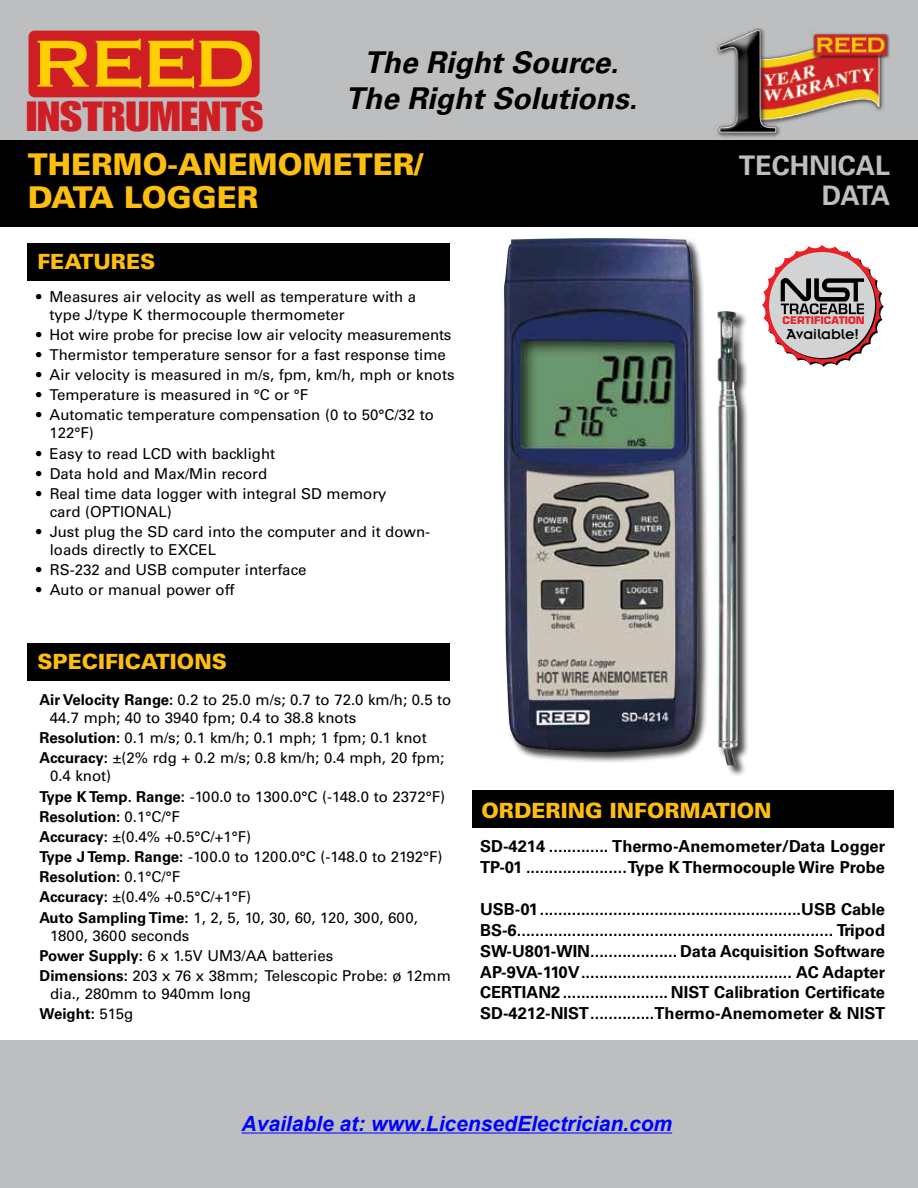
<style>
.page{position:relative;width:918px;height:1188px;background:#fff}
.page>*{position:absolute;margin:0;border:0;box-sizing:border-box;transform-origin:0 0}
.t1{font:41.4px "Impact LT Std";color:#cf1f25;scale:1.2 1}
.t2{font:italic 700 30px/36px "Univers LT Std";color:#000;text-align:center}
.t3{font:900 30px/33px "Univers LT Std";color:#febe10}
.t4{font:700 27px "Univers LT Std";color:#d1d3d4}
.t5{font:700 27px/30px "Univers LT Std";color:#bcbec0;text-align:right}
.t6{font:900 21px "Univers LT Std";color:#febe10}
.t7{font:italic 700 21px "Arial";color:#00f}
.t8{font:700 16.5px/20.9px "Univers LT Std";color:#000}
.t9{font:15.9px "Insignia";color:#000}
.t10{font:15px/20.1px "Univers LT Std";color:#000}
.t11{font:italic 14.25px "ITC Avant Garde Std";color:#000;scale:.93 1}
.t12{font:700 10.35px "Eurostile LT Std";color:#ec2127}
.s1{font-weight:700}
</style>
<div class="page">
<div style="left:0;top:0;width:918px;height:161px;background:#bcbec0"></div>
<div style="left:0;top:1040px;width:918px;height:148px;background:#bcbec0"></div>
<div style="left:29px;top:31px;width:231px;height:66px;background:#cf1f25;border-radius:6px"></div>
<svg style="left:38px;top:41px;width:51px;height:46px"></svg>
<svg style="left:96px;top:39px;width:45px;height:49px"></svg>
<svg style="left:148px;top:39px;width:104px;height:49px"></svg>
<img style="left:716px;top:28px;width:174px;height:109px">
<div style="left:0;top:140px;width:918px;height:86px;background:#000"></div>
<div style="left:503px;top:237px;width:246px;height:540px;background:#000;opacity:.75"></div>
<img style="left:504px;top:238px;width:234px;height:527px">
<div style="left:27px;top:243px;width:423px;height:38px;background:#000"></div>
<div style="left:472px;top:791px;width:422px;height:37px;background:#000"></div>
<div style="left:27px;top:644px;width:423px;height:37px;background:#000"></div>
<svg style="left:762px;top:245px;width:122px;height:122px"></svg>
<hr style="left:242px;top:1133px;width:430px;height:1px;background:#00f">
<h1 class="t1" style="left:26px;top:92px;width:199px">INSTRUMENTS</h1>
<h2 class="t2" style="left:345px;top:45px;width:293px">The Right Source.<br>The Right Solutions.</h2>
<h2 class="t3" style="left:28px;top:147px;width:397px">THERMO-ANEMOMETER/<br>DATA LOGGER</h2>
<h3 class="t6" style="left:38px;top:248px;width:119px">FEATURES</h3>
<p class="t10" style="left:50px;top:287px;width:368px;line-height:18px;text-indent:-14px">• Measures air velocity as well as temperature with a type J/type K thermocouple thermometer</p>
<p class="t10" style="left:36px;top:324px;width:417px">• Hot wire probe for precise low air velocity measurements</p>
<p class="t10" style="left:36px;top:345px;width:411px">• Thermistor temperature sensor for a fast response time</p>
<p class="t10" style="left:36px;top:365px;width:420px">• Air velocity is measured in m/s, fpm, km/h, mph or knots</p>
<p class="t10" style="left:36px;top:385px;width:274px">• Temperature is measured in °C or °F</p>
<p class="t10" style="left:50px;top:406px;width:386px;line-height:18px;text-indent:-14px">• Automatic temperature compensation (0 to 50°C/32 to<br>122°F)</p>
<p class="t10" style="left:36px;top:443px;width:241px">• Easy to read LCD with backlight</p>
<p class="t10" style="left:36px;top:463px;width:233px">• Data hold and Max/Min record</p>
<p class="t10" style="left:50px;top:485px;width:338px;line-height:18px;text-indent:-14px">• Real time data logger with integral SD memory card (OPTIONAL)</p>
<p class="t10" style="left:50px;top:523px;width:382px;line-height:18px;text-indent:-14px">• Just plug the SD card into the computer and it down&shy;loads directly to EXCEL</p>
<p class="t10" style="left:36px;top:560px;width:272px">• RS-232 and USB computer interface</p>
<p class="t10" style="left:36px;top:580px;width:200px">• Auto or manual power off</p>
<p class="t11" style="left:192px;top:316px;width:183px">Only if you REALLY need them:</p>
<h3 class="t6" style="left:38px;top:648px;width:191px">SPECIFICATIONS</h3>
<h3 class="t4" style="left:663px;top:150px;width:229px">TECHNICAL DATA</h3>
<h3 class="t5" style="left:739px;top:151px;width:153px">TECHNICAL<br>DATA</h3>
<p class="t12" style="left:783px;top:314px;width:84px">CERTIFICATION</p>
<p class="t9" style="left:787px;top:326px;width:74px">Available!</p>
<p class="t10" style="left:50px;top:691px;width:403px;line-height:18px;text-indent:-10px"><span class="s1">Air Velocity Range:</span> 0.2 to 25.0 m/s; 0.7 to 72.0 km/h; 0.5 to<br>44.7 mph; 40 to 3940 fpm; 0.4 to 38.8 knots</p>
<p class="t10" style="left:39px;top:728px;width:407px"><span class="s1">Resolution:</span> 0.1 m/s; 0.1 km/h; 0.1 mph; 1 fpm; 0.1 knot<br><span class="s1">Accuracy:</span> ±(2% rdg + 0.2 m/s; 0.8 km/h; 0.4 mph, 20 fpm;</p>
<p class="t10" style="left:40px;top:766px;width:407px;text-indent:10px">0.4 knot)<br><span class="s1">Type K Temp. Range:</span> -100.0 to 1300.0°C (-148.0 to 2372°F)<br><span class="s1">Resolution:</span> 0.1°C/°F<br><span class="s1">Accuracy:</span> ±(0.4% +0.5°C/+1°F)<br><span class="s1">Type J Temp. Range:</span> -100.0 to 1200.0°C (-148.0 to 2192°F)<br><span class="s1">Resolution:</span> 0.1°C/°F<br><span class="s1">Accuracy:</span> ±(0.4% +0.5°C/+1°F)<br><span class="s1">Auto Sampling Time:</span> 1, 2, 5, 10, 30, 60, 120, 300, 600,</p>
<p class="t10" style="left:40px;top:925px;width:413px;text-indent:10px">1800, 3600 seconds<br><span class="s1">Power Supply:</span> 6 x 1.5V UM3/AA batteries<br><span class="s1">Dimensions:</span> 203 x 76 x 38mm; Telescopic Probe: ø 12mm</p>
<p class="t10" style="left:40px;top:984px;width:213px;text-indent:10px">dia., 280mm to 940mm long<br><span class="s1">Weight:</span> 515g</p>
<h3 class="t6" style="left:482px;top:797px;width:292px">ORDERING INFORMATION</h3>
<p class="t8" style="left:480px;top:836px;width:407px">SD-4214 ............. Thermo-Anemometer/Data Logger<br>TP-01 ......................Type K Thermocouple Wire Probe</p>
<p class="t8" style="left:480px;top:899px;width:407px;text-align:justify">USB-01.........................................................USB Cable BS-6..................................................................... Tripod SW-U801-WIN................... Data Acquisition Software AP-9VA-110V.............................................. AC Adapter CERTIAN2....................... NIST Calibration Certificate SD-4212-NIST..............Thermo-Anemometer &amp; NIST</p>
<h3 class="t7" style="left:242px;top:1110px;width:432px">Available at: www.LicensedElectrician.com</h3>
</div>
